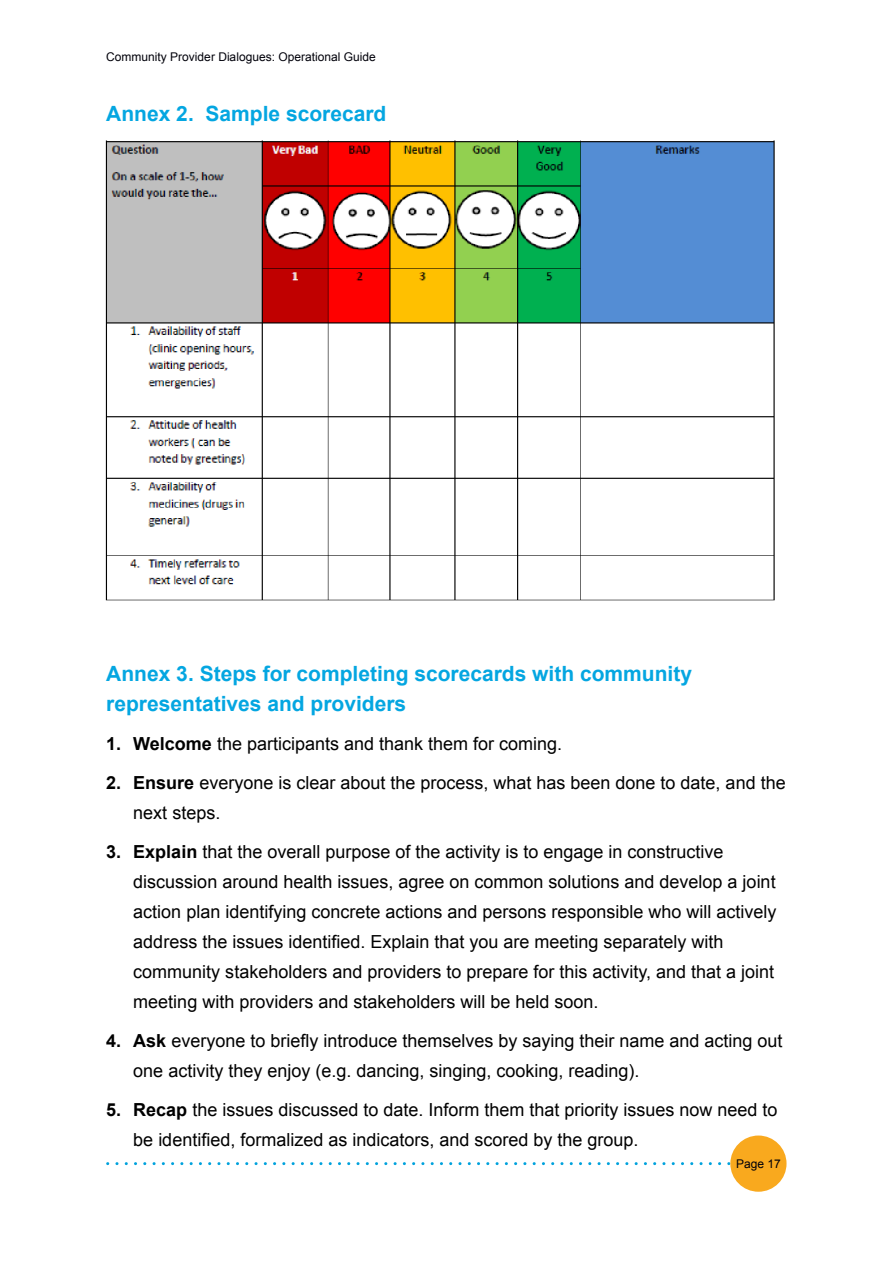
<style>
.page{position:relative;width:893px;height:1263px;background:#fff}
.page>*{position:absolute;margin:0;border:0;box-sizing:border-box;transform-origin:0 0}
.t1{font:700 21px/30px "Arial";color:#04a6e1}
.t2{font:18px/30px "Arial";color:#000}
.t3{font:12px "Arial";color:#00000a}
.s1{font-weight:700}
</style>
<div class="page">
<svg style="left:108px;top:1162px;width:622px;height:3px"></svg>
<div style="left:730px;top:1135px;width:56px;height:57px;background:#f9a91e;border-radius:50%"></div>
<img style="left:105px;top:140px;width:670px;height:461px">
<p class="t3" style="left:106px;top:52px;width:271px">Community Provider Dialogues: Operational Guide</p>
<p class="t1" style="left:106px;top:101px;width:282px">Annex 2. Sample scorecard</p>
<p class="t1" style="left:106px;top:660px;width:587px">Annex 3. Steps for completing scorecards with community representatives and providers</p>
<p class="t2" style="left:106px;top:730px;width:457px"><span class="s1">1. Welcome</span> the participants and thank them for coming.</p>
<p class="t2" style="left:133px;top:769px;width:654px;text-indent:-27px"><span class="s1">2. Ensure</span> everyone is clear about the process, what has been done to date, and the next steps.</p>
<p class="t2" style="left:133px;top:838px;width:645px;text-indent:-27px"><span class="s1">3. Explain</span> that the overall purpose of the activity is to engage in constructive discussion around health issues, agree on common solutions and develop a joint action plan identifying concrete actions and persons responsible who will actively address the issues identified. Explain that you are meeting separately with community stakeholders and providers to prepare for this activity, and that a joint meeting with providers and stakeholders will be held soon.</p>
<p class="t2" style="left:133px;top:1027px;width:651px;text-indent:-27px"><span class="s1">4. Ask</span> everyone to briefly introduce themselves by saying their name and acting out one activity they enjoy (e.g. dancing, singing, cooking, reading).</p>
<p class="t2" style="left:133px;top:1096px;width:646px;text-indent:-27px"><span class="s1">5. Recap</span> the issues discussed to date. Inform them that priority issues now need to be identified, formalized as indicators, and scored by the group.</p>
<p class="t3" style="left:736px;top:1159px;width:46px">Page 17</p>
</div>
